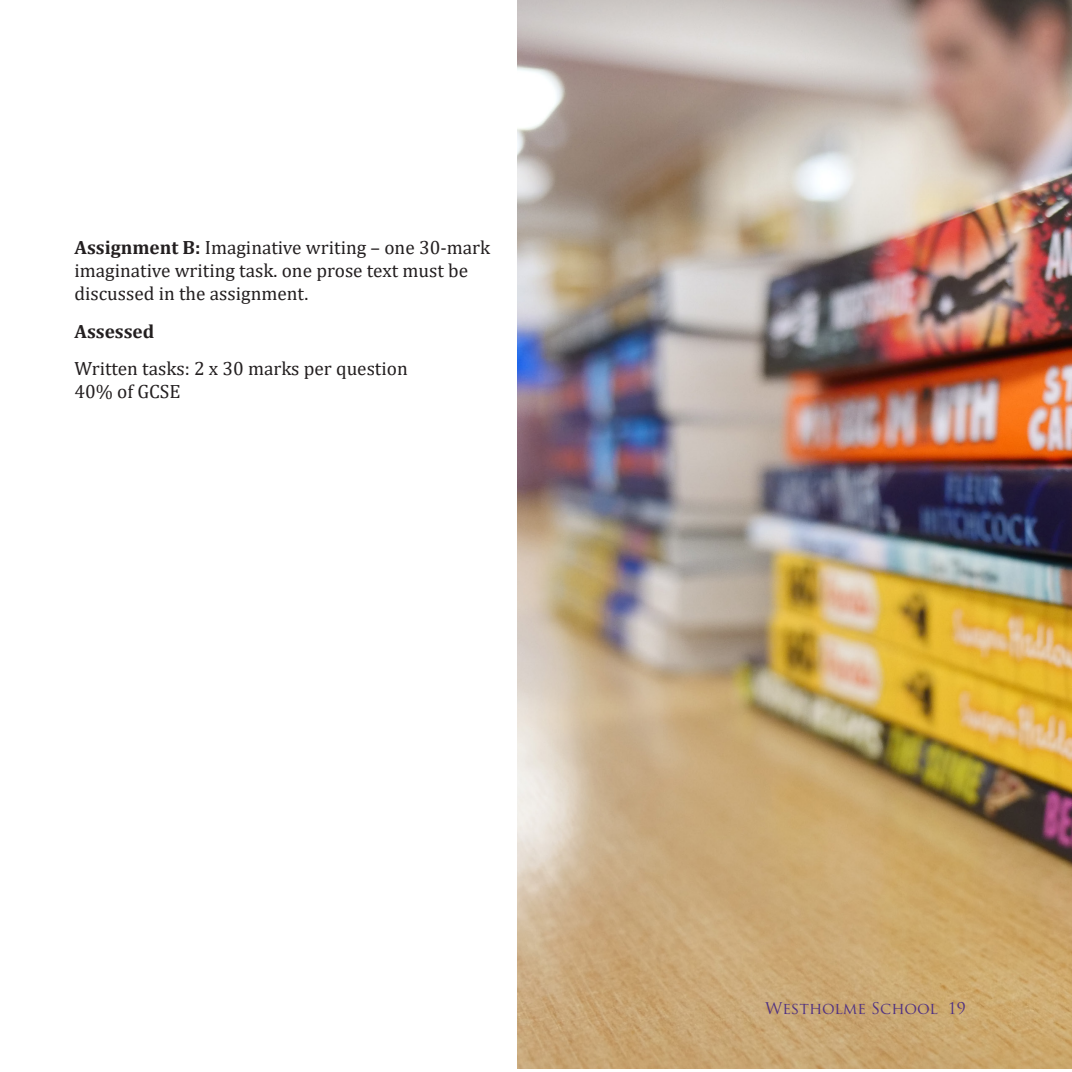
<style>
.page{position:relative;width:1072px;height:1072px;background:#fff}
.page>*{position:absolute;margin:0;border:0;box-sizing:border-box;transform-origin:0 0}
.Body_text{font:19.25px/22.8px "Cambria";color:#231f20}
.Body_text-2{font:700 19.25px "Cambria";color:#231f20}
.t1{font:15.75px "Trajan Pro";color:#4f3183}
.s1{font-weight:700}
</style>
<div class="page">
<img style="left:517px;top:0;width:554px;height:1068px">
<p class="Body_text" style="left:74px;top:236px;width:417px"><span class="s1">Assignment B:</span> Imaginative writing – one 30-mark imaginative writing task. one prose text must be discussed in the assignment.</p>
<p class="Body_text-2" style="left:74px;top:317px;width:81px">Assessed</p>
<p class="Body_text" style="left:74px;top:357px;width:335px">Written tasks: 2 x 30 marks per question<br>40% of GCSE</p>
<p class="t1" style="left:765px;top:998px;width:174px">Westholme School</p>
<p class="t1" style="left:947px;top:998px;width:19px">19</p>
</div>
